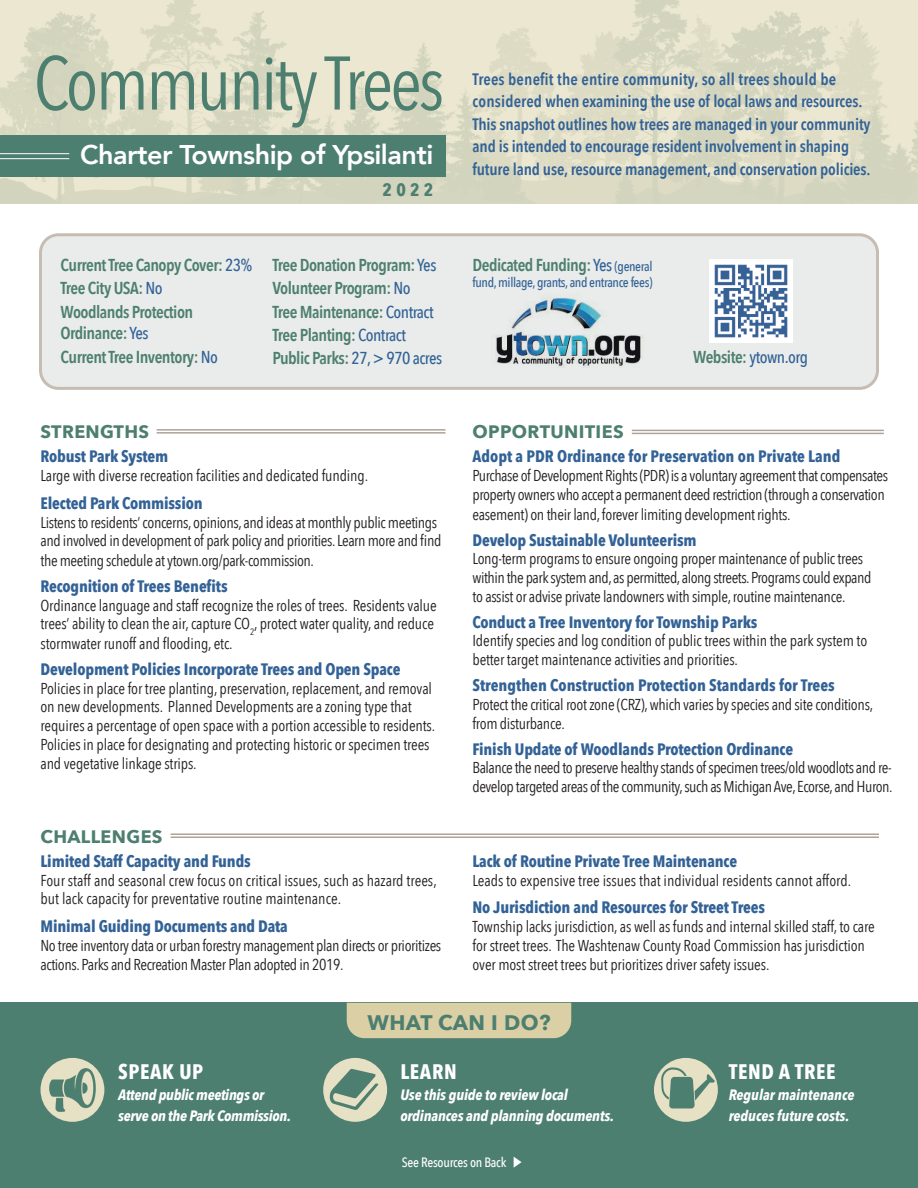
<style>
.page{position:relative;width:918px;height:1188px;background:#fff}
.page>*{position:absolute;margin:0;border:0;box-sizing:border-box;transform-origin:0 0}
.t1{font:75px "Avenir Next Condensed";letter-spacing:-.04em;color:#4d7f70}
.t2{font:800 27px "Avenir";letter-spacing:-.02em;color:#fff}
.t3{font:700 21px "Avenir Next Condensed";letter-spacing:.03em;color:#fff}
.t4{font:700 21px "Avenir Next";letter-spacing:.02em;color:#4d7f70}
.t5{font:700 18px "Avenir Next";letter-spacing:.02em;color:#4d7f70}
.t6{font:700 18px "Avenir Next Condensed";color:#4d7f70}
.t7{font:600 17.25px/20.7px "Avenir Next Condensed";letter-spacing:-.03em;color:#4d7f70}
.t8{font:500 17.25px "Avenir Next Condensed";letter-spacing:-.03em;color:#336296}
.t9{font:700 16.5px "Avenir Next Condensed";letter-spacing:-.01em;color:#336296}
.t10{font:600 16.5px/22.5px "Avenir Next Condensed";letter-spacing:-.01em;color:#336296}
.t11{font:15.75px/18.9px "Avenir Next Condensed";letter-spacing:-.015em;color:#231f20}
.t12{font:italic 700 15px/21px "Avenir Next Condensed";letter-spacing:-.01em;color:#fff}
.t13{font:500 13.5px "Avenir Next Condensed";letter-spacing:-.03em;color:#336296}
.t14{font:500 13.5px "Avenir Next Condensed";letter-spacing:-.02em;color:#fff}
.s1{font-weight:500;color:#336296}
.s2{font-weight:500;font-size:13.5px;color:#336296}
.s3{font-weight:600;color:#4d7f70}
</style>
<div class="page">
<img style="left:0;top:0;width:918px;height:203px">
<div style="left:0;top:135px;width:446px;height:41px;background:#4d7f70"></div>
<hr style="left:0;top:153px;width:69px;height:1px;background:#fff">
<hr style="left:0;top:158px;width:69px;height:1px;background:#fff">
<div style="left:40px;top:235px;width:838px;height:153px;background:#e9ecea;border-radius:18px"></div>
<div style="left:39px;top:233px;width:840px;height:157px;border:3px solid #c7bcb4;border-radius:18px"></div>
<hr style="left:157px;top:429px;width:289px;height:2px;background:#b0a297">
<hr style="left:157px;top:432px;width:289px;height:2px;background:#b0a297">
<hr style="left:171px;top:833px;width:708px;height:2px;background:#b0a297">
<hr style="left:171px;top:836px;width:708px;height:2px;background:#b0a297">
<hr style="left:632px;top:430px;width:252px;height:1px;background:#b0a297">
<hr style="left:632px;top:433px;width:252px;height:1px;background:#b0a297">
<img style="left:496px;top:297px;width:148px;height:70px">
<img style="left:710px;top:260px;width:82px;height:82px">
<div style="left:0;top:1003px;width:918px;height:185px;background:#4d7f70"></div>
<div style="left:347px;top:1003px;width:224px;height:35px;background:#dbd0a5"></div>
<div style="left:323px;top:1058px;width:64px;height:64px;background:#e6e0c4;border-radius:50%"></div>
<div style="left:654px;top:1058px;width:64px;height:64px;background:#e6e0c4;border-radius:50%"></div>
<img style="left:327px;top:1063px;width:53px;height:49px">
<div style="left:40px;top:1058px;width:64px;height:64px;background:#e6e0c4;border-radius:50%"></div>
<img style="left:47px;top:1063px;width:53px;height:54px">
<img style="left:654px;top:1058px;width:64px;height:57px">
<svg style="left:514px;top:1157px;width:8px;height:11px"></svg>
<p class="t1" style="left:33px;top:19px;width:412px">Community Trees</p>
<p class="t2" style="left:80px;top:134px;width:355px">Charter Township of Ypsilanti</p>
<p class="t6" style="left:383px;top:178px;width:52px">2022</p>
<p class="t7" style="left:60px;top:254px;width:193px">Current Tree Canopy Cover: <span class="s1">23%</span></p>
<p class="t7" style="left:60px;top:278px;width:104px">Tree City USA: <span class="s1">No</span></p>
<p class="t7" style="left:60px;top:301px;width:134px">Woodlands Protection<br>Ordinance:<span class="s1">Yes</span></p>
<p class="t7" style="left:60px;top:346px;width:159px">Current Tree Inventory: <span class="s1">No</span></p>
<p class="t7" style="left:272px;top:254px;width:166px">Tree Donation Program:<span class="s1">Yes</span></p>
<p class="t7" style="left:272px;top:278px;width:140px">Volunteer Program: <span class="s1">No</span></p>
<p class="t7" style="left:272px;top:302px;width:163px">Tree Maintenance: <span class="s1">Contract</span></p>
<p class="t7" style="left:272px;top:325px;width:135px">Tree Planting: <span class="s1">Contract</span></p>
<p class="t7" style="left:272px;top:347px;width:171px">Public Parks: <span class="s1">27, &gt; 970 acres</span></p>
<p class="t5" style="left:40px;top:416px;width:110px">STRENGTHS</p>
<p class="t9" style="left:40px;top:447px;width:129px">Robust Park System</p>
<p class="t11" style="left:40px;top:465px;width:329px">Large with diverse recreation facilities and dedicated funding.</p>
<p class="t9" style="left:40px;top:493px;width:164px">Elected Park Commission</p>
<p class="t11" style="left:40px;top:512px;width:402px;line-height:19.4px">Listens to residents’ concerns, opinions, and ideas at monthly public meetings and involved in development of park policy and priorities. Learn more and find the meeting schedule at ytown.org/park-commission.</p>
<p class="t9" style="left:40px;top:576px;width:189px">Recognition of Trees Benefits</p>
<p class="t11" style="left:40px;top:595px;width:398px;line-height:19.4px">Ordinance language and staff recognize the roles of trees. Residents value trees’ ability to clean the air, capture CO<sub>2</sub>, protect water quality, and reduce stormwater runoff and flooding, etc.</p>
<p class="t9" style="left:40px;top:659px;width:361px">Development Policies Incorporate Trees and Open Space</p>
<p class="t11" style="left:40px;top:678px;width:396px">Policies in place for tree planting, preservation, replacement, and removal on new developments. Planned Developments are a zoning type that requires a percentage of open space with a portion accessible to residents.<br>Policies in place for designating and protecting historic or specimen trees and vegetative linkage strips.</p>
<p class="t5" style="left:40px;top:821px;width:124px">CHALLENGES</p>
<p class="t9" style="left:40px;top:851px;width:212px">Limited Staff Capacity and Funds</p>
<p class="t11" style="left:40px;top:870px;width:398px">Four staff and seasonal crew focus on critical issues, such as hazard trees, but lack capacity for preventative routine maintenance.</p>
<p class="t9" style="left:40px;top:916px;width:249px">Minimal Guiding Documents and Data</p>
<p class="t11" style="left:40px;top:935px;width:402px">No tree inventory data or urban forestry management plan directs or prioritizes actions. Parks and Recreation Master Plan adopted in 2019.</p>
<p class="t10" style="left:472px;top:67px;width:400px">Trees benefit the entire community, so all trees should be considered when examining the use of local laws and resources.<br>This snapshot outlines how trees are managed in your community and is intended to encourage resident involvement in shaping future land use, resource management, and conservation policies.</p>
<p class="t7" style="left:472px;top:254px;width:182px">Dedicated Funding:<span class="s1">Yes</span> <span class="s2">(general</span></p>
<p class="t13" style="left:472px;top:274px;width:182px">fund, millage, grants, and entrance fees)</p>
<p class="t8" style="left:693px;top:346px;width:116px"><span class="s3">Website:</span> ytown.org</p>
<p class="t5" style="left:472px;top:416px;width:153px">OPPORTUNITIES</p>
<p class="t9" style="left:472px;top:447px;width:370px">Adopt a PDR Ordinance for Preservation on Private Land</p>
<p class="t11" style="left:472px;top:465px;width:417px;line-height:19.4px">Purchase of Development Rights (PDR) is a voluntary agreement that compensates property owners who accept a permanent deed restriction (through a conservation easement) on their land, forever limiting development rights.</p>
<p class="t9" style="left:472px;top:530px;width:226px">Develop Sustainable Volunteerism</p>
<p class="t11" style="left:472px;top:549px;width:400px">Long-term programs to ensure ongoing proper maintenance of public trees within the park system and, as permitted, along streets. Programs could expand to assist or advise private landowners with simple, routine maintenance.</p>
<p class="t9" style="left:472px;top:612px;width:286px">Conduct a Tree Inventory for Township Parks</p>
<p class="t11" style="left:472px;top:631px;width:396px">Identify species and log condition of public trees within the park system to better target maintenance activities and priorities.</p>
<p class="t9" style="left:472px;top:675px;width:364px">Strengthen Construction Protection Standards for Trees</p>
<p class="t11" style="left:472px;top:694px;width:402px">Protect the critical root zone (CRZ), which varies by species and site conditions, from disturbance.</p>
<p class="t9" style="left:472px;top:739px;width:322px">Finish Update of Woodlands Protection Ordinance</p>
<p class="t11" style="left:472px;top:758px;width:422px">Balance the need to preserve healthy stands of specimen trees/old woodlots and re&shy;develop targeted areas of the community, such as Michigan Ave, Ecorse, and Huron.</p>
<p class="t9" style="left:472px;top:851px;width:266px">Lack of Routine Private Tree Maintenance</p>
<p class="t11" style="left:472px;top:870px;width:380px">Leads to expensive tree issues that individual residents cannot afford.</p>
<p class="t9" style="left:472px;top:897px;width:294px">No Jurisdiction and Resources for Street Trees</p>
<p class="t11" style="left:472px;top:916px;width:404px">Township lacks jurisdiction, as well as funds and internal skilled staff, to care for street trees. The Washtenaw County Road Commission has jurisdiction over most street trees but prioritizes driver safety issues.</p>
<p class="t3" style="left:118px;top:1059px;width:86px">SPEAK UP</p>
<p class="t12" style="left:118px;top:1084px;width:174px">Attend public meetings or serve on the Park Commission.</p>
<p class="t4" style="left:367px;top:1004px;width:185px">WHAT CAN I DO?</p>
<p class="t3" style="left:400px;top:1059px;width:58px">LEARN</p>
<p class="t12" style="left:400px;top:1084px;width:215px">Use this guide to review local ordinances and planning documents.</p>
<p class="t14" style="left:402px;top:1154px;width:106px">See Resources on Back</p>
<p class="t3" style="left:729px;top:1059px;width:108px">TEND A TREE</p>
<p class="t12" style="left:729px;top:1084px;width:127px">Regular maintenance reduces future costs.</p>
</div>
